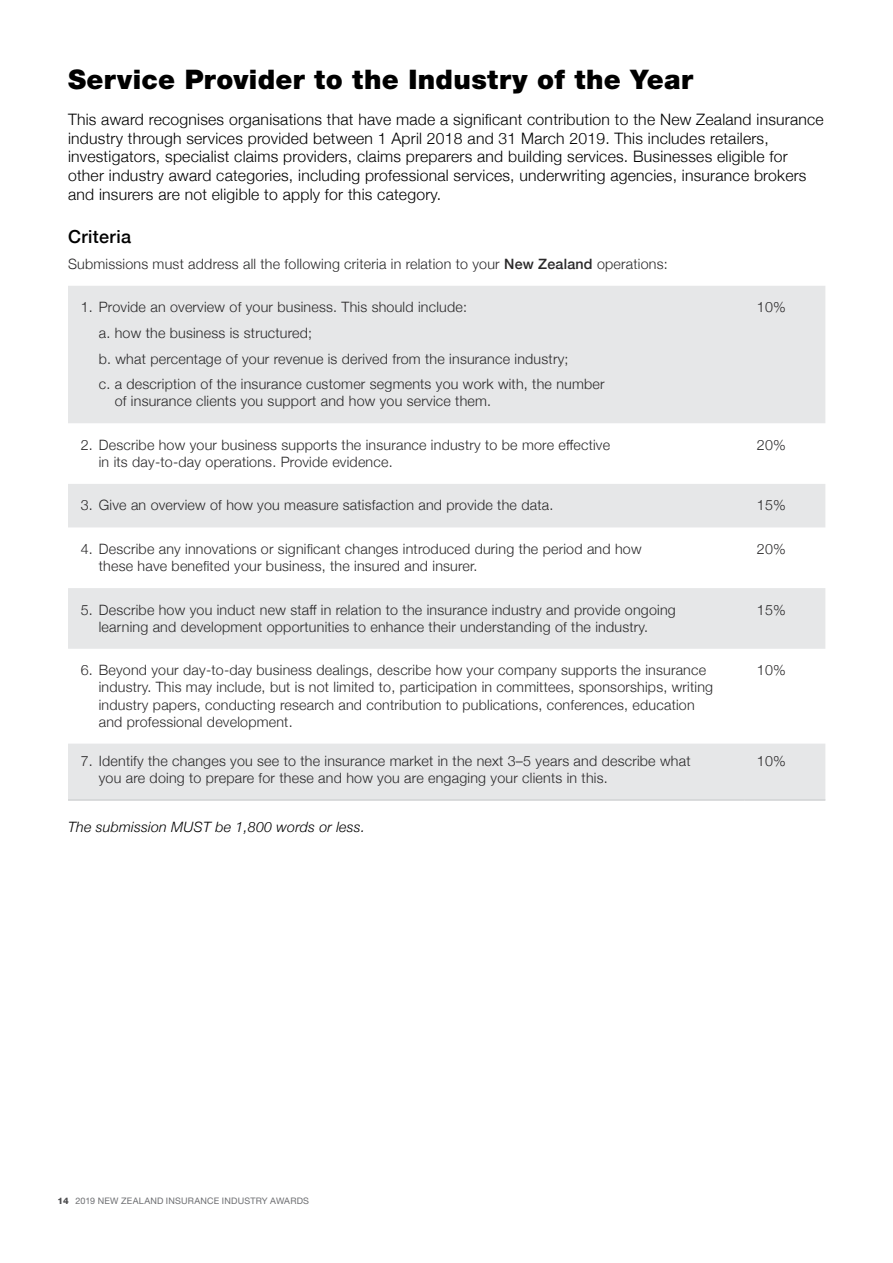
<style>
.page{position:relative;width:893px;height:1263px;background:#fff}
.page>*{position:absolute;margin:0;border:0;box-sizing:border-box;transform-origin:0 0}
.t1{font:900 27px "Helvetica Neue";letter-spacing:.01em;color:#000}
.t2{font:500 18px "Helvetica Neue";letter-spacing:.02em;color:#000}
.t3{font:300 15.75px/18.9px "Helvetica Neue";letter-spacing:.015em;color:#000}
.t4{font:300 14.25px/17.1px "Helvetica Neue";letter-spacing:.015em;color:#292829}
.t5{font:italic 300 14.25px "Helvetica Neue";letter-spacing:.015em;color:#000}
.t6{font:9px "Helvetica Neue";letter-spacing:.025em;color:#6d6e71}
.s1{font-weight:500}
.s2{font-weight:800;color:#4d4d4f}
</style>
<div class="page">
<svg style="left:68px;top:286px;width:757px;height:513px;fill:#e6e7e8"></svg>
<hr style="left:68px;top:799px;width:676px;height:2px;background:#d1d3d4">
<hr style="left:744px;top:799px;width:81px;height:2px;background:#d1d3d4">
<h1 class="t1" style="left:68px;top:63px;width:626px">Service Provider to the Industry of the Year</h1>
<p class="t3" style="left:68px;top:108px;width:757px">This award recognises organisations that have made a significant contribution to the New Zealand insurance industry through services provided between 1 April 2018 and 31 March 2019. This includes retailers, investigators, specialist claims providers, claims preparers and building services. Businesses eligible for other industry award categories, including professional services, underwriting agencies, insurance brokers and insurers are not eligible to apply for this category.</p>
<p class="t2" style="left:68px;top:222px;width:65px">Criteria</p>
<p class="t4" style="left:68px;top:254px;width:601px">Submissions must address all the following criteria in relation to your <span class="s1">New Zealand</span> operations:</p>
<p class="t4" style="left:99px;top:293px;width:507px;line-height:25.7px;text-indent:-18px">1. Provide an overview of your business. This should include:<br>a. how the business is structured;<br>b. what percentage of your revenue is derived from the insurance industry;<br>c. a description of the insurance customer segments you work with, the number</p>
<p class="t4" style="left:115px;top:392px;width:378px">of insurance clients you support and how you service them.</p>
<p class="t4" style="left:757px;top:298px;width:30px">10%</p>
<p class="t4" style="left:99px;top:435px;width:513px;text-indent:-18px">2. Describe how your business supports the insurance industry to be more effective in its day-to-day operations. Provide evidence.</p>
<p class="t4" style="left:757px;top:435px;width:30px">20%</p>
<p class="t4" style="left:81px;top:496px;width:474px">3. Give an overview of how you measure satisfaction and provide the data.</p>
<p class="t4" style="left:757px;top:496px;width:30px">15%</p>
<p class="t4" style="left:99px;top:539px;width:544px;text-indent:-18px">4. Describe any innovations or significant changes introduced during the period and how these have benefited your business, the insured and insurer.</p>
<p class="t4" style="left:757px;top:539px;width:30px">20%</p>
<p class="t4" style="left:99px;top:600px;width:579px;text-indent:-18px">5. Describe how you induct new staff in relation to the insurance industry and provide ongoing learning and development opportunities to enhance their understanding of the industry.</p>
<p class="t4" style="left:757px;top:600px;width:30px">15%</p>
<p class="t4" style="left:99px;top:661px;width:616px;text-indent:-18px">6. Beyond your day-to-day business dealings, describe how your company supports the insurance industry. This may include, but is not limited to, participation in committees, sponsorships, writing industry papers, conducting research and contribution to publications, conferences, education and professional development.</p>
<p class="t4" style="left:757px;top:661px;width:30px">10%</p>
<p class="t4" style="left:99px;top:751px;width:593px;text-indent:-18px">7. Identify the changes you see to the insurance market in the next 3–5 years and describe what you are doing to prepare for these and how you are engaging your clients in this.</p>
<p class="t4" style="left:757px;top:751px;width:30px">10%</p>
<p class="t5" style="left:68px;top:816px;width:298px">The submission MUST be 1,800 words or less.</p>
<p class="t6" style="left:57px;top:1195px;width:253px"><span class="s2">14</span> 2019 NEW ZEALAND INSURANCE INDUSTRY AWARDS</p>
</div>
